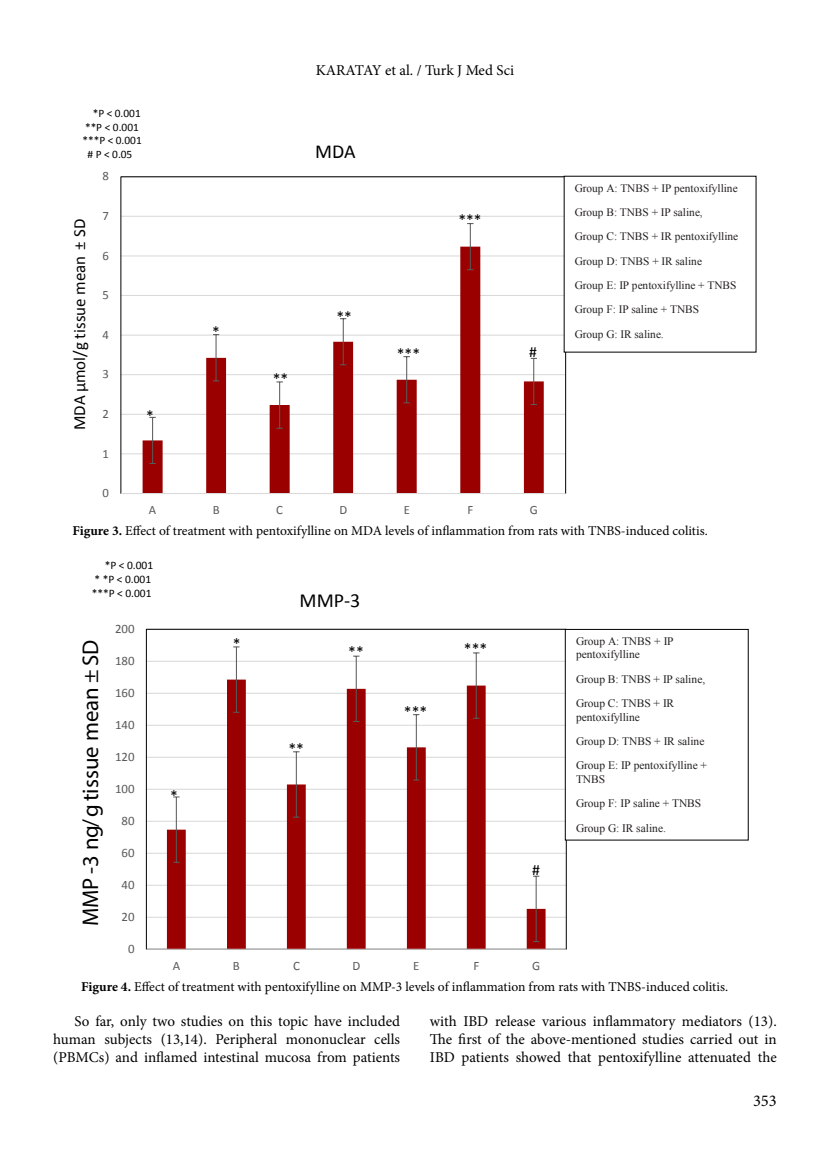
<style>
.page{position:relative;width:830px;height:1170px;background:#fff}
.page>*{position:absolute;margin:0;border:0;box-sizing:border-box;transform-origin:0 0}
.t1{font:700 22.8px "Calibri";color:#000}
.t2{font:19.95px "Calibri";color:#000}
.t3{font:19.8px "Calibri";color:#000}
.t4{font:16.95px "Calibri";color:#000}
.t5{font:16.5px "Minion Pro";color:#000}
.t6{font:15.75px "Calibri";color:#000}
.t7{font:15.6px "Calibri";color:#000}
.t8{font:15px/18px "Minion Pro";color:#000;text-align:justify}
.t9{font:13.5px "Minion Pro";color:#000}
.t10{font:12.9px "Calibri";color:#595959}
.t11{font:12.75px "Calibri";color:#595959}
.t12{font:11.4px/24.3px "Times New Roman";letter-spacing:-.005em;color:#231f20}
.t13{font:11.4px/14px "Calibri";color:#000}
.s1{font-weight:700}
</style>
<div class="page">
<hr style="left:146px;top:916px;width:420px;height:1px;background:#d9d9d9">
<hr style="left:146px;top:884px;width:420px;height:1px;background:#d9d9d9">
<hr style="left:146px;top:852px;width:420px;height:1px;background:#d9d9d9">
<hr style="left:146px;top:820px;width:420px;height:1px;background:#d9d9d9">
<hr style="left:146px;top:788px;width:420px;height:1px;background:#d9d9d9">
<hr style="left:146px;top:756px;width:420px;height:1px;background:#d9d9d9">
<hr style="left:146px;top:724px;width:420px;height:1px;background:#d9d9d9">
<hr style="left:146px;top:692px;width:420px;height:1px;background:#d9d9d9">
<hr style="left:146px;top:660px;width:420px;height:1px;background:#d9d9d9">
<hr style="left:146px;top:628px;width:420px;height:1px;background:#d9d9d9">
<svg style="left:167px;top:679px;width:378px;height:269px"></svg>
<hr style="left:176px;top:829px;width:1px;height:33px;background:#595959">
<hr style="left:176px;top:796px;width:1px;height:33px;background:#595959">
<hr style="left:236px;top:679px;width:1px;height:33px;background:#595959">
<hr style="left:236px;top:647px;width:1px;height:32px;background:#595959">
<hr style="left:296px;top:784px;width:1px;height:33px;background:#595959">
<hr style="left:296px;top:751px;width:1px;height:33px;background:#595959">
<hr style="left:355px;top:688px;width:1px;height:33px;background:#595959">
<hr style="left:355px;top:656px;width:1px;height:32px;background:#595959">
<hr style="left:415px;top:747px;width:1px;height:33px;background:#595959">
<hr style="left:415px;top:714px;width:1px;height:33px;background:#595959">
<hr style="left:475px;top:685px;width:1px;height:33px;background:#595959">
<hr style="left:475px;top:653px;width:1px;height:32px;background:#595959">
<hr style="left:535px;top:908px;width:1px;height:33px;background:#595959">
<hr style="left:535px;top:876px;width:1px;height:32px;background:#595959">
<svg style="left:533px;top:940px;width:6px;height:2px"></svg>
<hr style="left:146px;top:948px;width:420px;height:1px;background:#d9d9d9">
<div style="left:564px;top:629px;width:184px;height:211px;border:1px solid #000"></div>
<hr style="left:121px;top:453px;width:444px;height:1px;background:#d9d9d9">
<hr style="left:121px;top:414px;width:444px;height:1px;background:#d9d9d9">
<hr style="left:121px;top:374px;width:444px;height:1px;background:#d9d9d9">
<hr style="left:121px;top:334px;width:444px;height:1px;background:#d9d9d9">
<hr style="left:121px;top:295px;width:444px;height:1px;background:#d9d9d9">
<hr style="left:121px;top:255px;width:444px;height:1px;background:#d9d9d9">
<hr style="left:121px;top:216px;width:444px;height:1px;background:#d9d9d9">
<hr style="left:121px;top:176px;width:444px;height:1px;background:#d9d9d9">
<svg style="left:142px;top:246px;width:401px;height:247px"></svg>
<svg style="left:149px;top:417px;width:7px;height:47px"></svg>
<svg style="left:213px;top:334px;width:6px;height:47px"></svg>
<svg style="left:276px;top:381px;width:7px;height:47px"></svg>
<svg style="left:340px;top:318px;width:6px;height:47px"></svg>
<svg style="left:403px;top:356px;width:7px;height:47px"></svg>
<svg style="left:467px;top:223px;width:6px;height:47px"></svg>
<svg style="left:530px;top:358px;width:6px;height:47px"></svg>
<hr style="left:121px;top:493px;width:444px;height:1px;background:#d9d9d9">
<p class="t13" style="left:93px;top:106px;width:49px">*P &lt; 0.001</p>
<p class="t13" style="left:85px;top:120px;width:55px">**P &lt; 0.001</p>
<p class="t13" style="left:82px;top:134px;width:61px">***P &lt; 0.001</p>
<p class="t13" style="left:88px;top:147px;width:46px"># P &lt; 0.05</p>
<h3 class="t4" style="left:69px;top:430px;width:213px;rotate:-90deg">M D A mµ g/ l o euss i t m nae ± S D</h3>
<p class="t11" style="left:102px;top:168px;width:8px">8</p>
<p class="t11" style="left:102px;top:208px;width:8px">7</p>
<p class="t11" style="left:102px;top:247px;width:8px">6</p>
<p class="t11" style="left:102px;top:287px;width:8px">5</p>
<p class="t11" style="left:102px;top:326px;width:8px">4</p>
<p class="t11" style="left:102px;top:366px;width:8px">3</p>
<p class="t11" style="left:102px;top:405px;width:8px">2</p>
<p class="t11" style="left:102px;top:445px;width:8px">1</p>
<p class="t11" style="left:102px;top:485px;width:8px">0</p>
<h3 class="t7" style="left:146px;top:406px;width:9px">*</h3>
<h3 class="t7" style="left:212px;top:321px;width:9px">*</h3>
<h3 class="t8" style="left:316px;top:61px;width:200px">KARATAY et al. / Turk J Med Sci</h3>
<h3 class="t3" style="left:315px;top:139px;width:42px">MDA</h3>
<h3 class="t7" style="left:458px;top:210px;width:25px">***</h3>
<h3 class="t7" style="left:272px;top:369px;width:17px">**</h3>
<h3 class="t7" style="left:336px;top:307px;width:17px">**</h3>
<h3 class="t7" style="left:396px;top:344px;width:25px">***</h3>
<h3 class="t7" style="left:529px;top:341px;width:9px">#</h3>
<p class="t11" style="left:149px;top:501px;width:9px">A</p>
<p class="t11" style="left:212px;top:501px;width:8px">B</p>
<p class="t11" style="left:276px;top:501px;width:8px">C</p>
<p class="t11" style="left:339px;top:501px;width:9px">D</p>
<p class="t11" style="left:403px;top:501px;width:8px">E</p>
<p class="t11" style="left:467px;top:501px;width:7px">F</p>
<p class="t11" style="left:529px;top:501px;width:10px">G</p>
<p class="t12" style="left:574px;top:176px;width:165px">Group A: TNBS + IP pentoxifylline<br>Group B: TNBS + IP saline,<br>Group C: TNBS + IR pentoxifylline<br>Group D: TNBS + IR saline<br>Group E: IP pentoxifylline + TNBS<br>Group F: IP saline + TNBS<br>Group G: IR saline.</p>
<p class="t9" style="left:72px;top:522px;width:636px"><span class="s1">Figure 3.</span> Effect of treatment with pentoxifylline on MDA levels of inflammation from rats with TNBS-induced colitis.</p>
<p class="t13" style="left:92px;top:558px;width:63px;text-indent:13px">*P &lt; 0.001 * *P &lt; 0.001 ***P &lt; 0.001</p>
<h1 class="t1" style="left:76px;top:926px;width:288px;rotate:-90deg">M M P - 3 g/gn eus s i t m nae ± S D</h1>
<p class="t10" style="left:115px;top:620px;width:21px">200</p>
<p class="t10" style="left:115px;top:652px;width:21px">180</p>
<p class="t10" style="left:115px;top:684px;width:21px">160</p>
<p class="t10" style="left:115px;top:716px;width:21px">140</p>
<p class="t10" style="left:115px;top:748px;width:21px">120</p>
<p class="t10" style="left:115px;top:780px;width:21px">100</p>
<p class="t10" style="left:121px;top:812px;width:15px">80</p>
<p class="t10" style="left:121px;top:844px;width:15px">60</p>
<p class="t10" style="left:121px;top:876px;width:15px">40</p>
<p class="t10" style="left:121px;top:908px;width:15px">20</p>
<p class="t10" style="left:128px;top:940px;width:8px">0</p>
<h3 class="t6" style="left:170px;top:785px;width:9px">*</h3>
<h3 class="t6" style="left:232px;top:633px;width:9px">*</h3>
<h2 class="t2" style="left:299px;top:588px;width:62px">MMP-3</h2>
<h3 class="t6" style="left:288px;top:738px;width:17px">**</h3>
<h3 class="t6" style="left:348px;top:642px;width:17px">**</h3>
<h3 class="t6" style="left:404px;top:702px;width:25px">***</h3>
<h3 class="t6" style="left:463px;top:639px;width:25px">***</h3>
<h3 class="t6" style="left:532px;top:859px;width:9px">#</h3>
<p class="t10" style="left:173px;top:957px;width:9px">A</p>
<p class="t10" style="left:233px;top:957px;width:8px">B</p>
<p class="t10" style="left:293px;top:957px;width:8px">C</p>
<p class="t10" style="left:352px;top:957px;width:9px">D</p>
<p class="t10" style="left:413px;top:957px;width:8px">E</p>
<p class="t10" style="left:473px;top:957px;width:7px">F</p>
<p class="t10" style="left:532px;top:957px;width:10px">G</p>
<p class="t12" style="left:575px;top:634px;width:99px;line-height:13px">Group A: TNBS + IP pentoxifylline</p>
<p class="t12" style="left:575px;top:666px;width:131px">Group B: TNBS + IP saline,<br>Group C: TNBS + IR</p>
<p class="t12" style="left:575px;top:704px;width:132px">pentoxifylline<br>Group D: TNBS + IR saline<br>Group E: IP pentoxifylline +</p>
<p class="t12" style="left:575px;top:766px;width:127px">TNBS<br>Group F: IP saline + TNBS<br>Group G: IR saline.</p>
<p class="t9" style="left:81px;top:977px;width:648px"><span class="s1">Figure 4.</span> Effect of treatment with pentoxifylline on MMP-3 levels of inflammation from rats with TNBS-induced colitis.</p>
<h3 class="t8" style="left:53px;top:1012px;width:348px;text-indent:21px">So far, only two studies on this topic have included human subjects (13,14). Peripheral mononuclear cells (PBMCs) and inflamed intestinal mucosa from patients</h3>
<h3 class="t8" style="left:429px;top:1012px;width:348px">with IBD release various inflammatory mediators (13).<br>The first of the above-mentioned studies carried out in IBD patients showed that pentoxifylline attenuated the</h3>
<h3 class="t5" style="left:752px;top:1089px;width:25px">353</h3>
</div>
